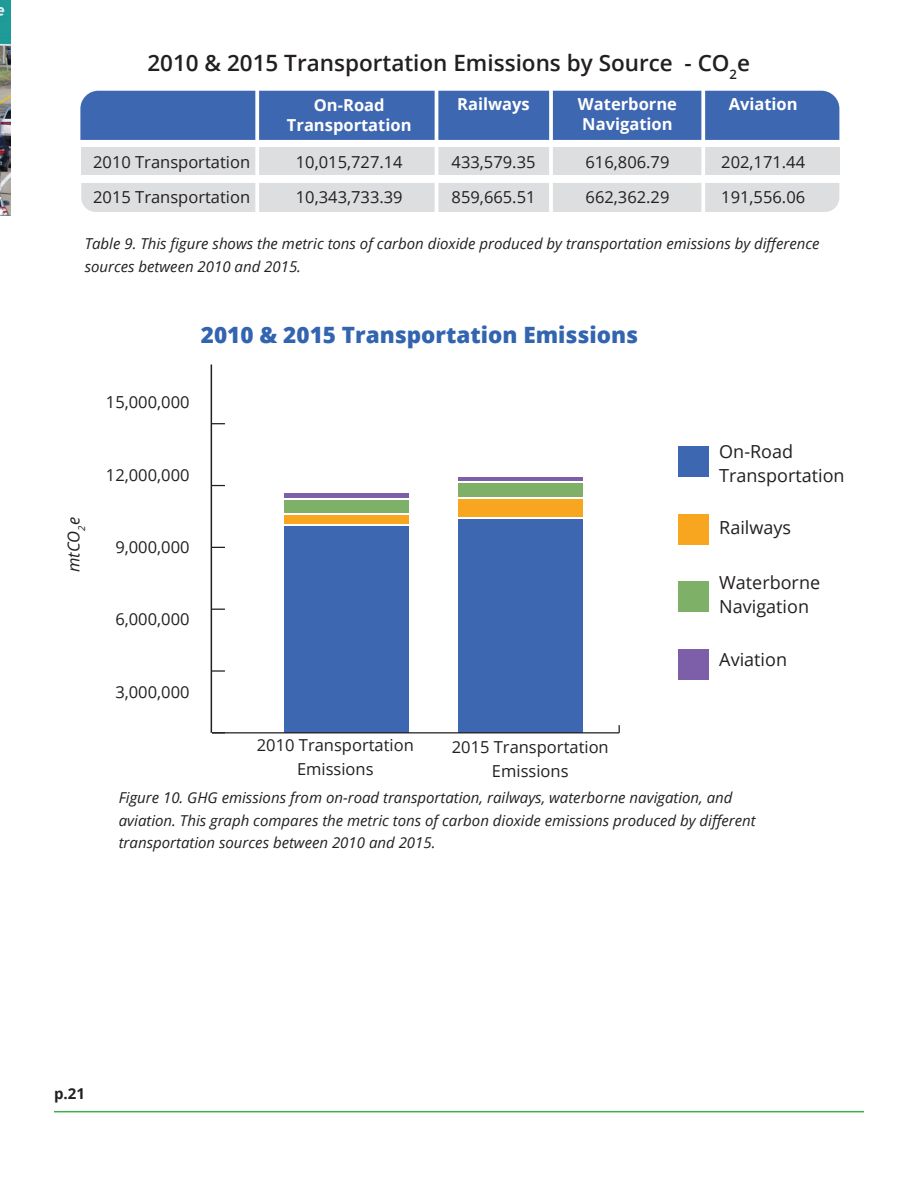
<style>
.page{position:relative;width:918px;height:1188px;background:#fff}
.page>*{position:absolute;margin:0;border:0;box-sizing:border-box;transform-origin:0 0}
.t1{font:600 22.5px "Open Sans";color:#231f20}
.t2{font:800 22.5px "Open Sans";color:#3264b0}
.t3{font:18px/24px "Open Sans";color:#231f20}
.t4{font:16.5px/24px "Open Sans";color:#231f20;text-align:center}
.t5{font:700 16.5px/19.8px "Open Sans";color:#fff;text-align:center}
.t6{font:italic 16.5px "Open Sans";color:#231f20}
.t7{font:italic 15px/22.5px "Open Sans";color:#231f20}
.t8{font:700 15px "Open Sans";color:#231f20}
</style>
<div class="page">
<hr style="left:54px;top:1111px;width:810px;height:1px;background:#40ae49">
<img style="left:0;top:0;width:11px;height:216px">
<div style="left:81px;top:183px;width:758px;height:29px;background:#dddee0"></div>
<div style="left:80px;top:91px;width:759px;height:49px;background:#3e67b1"></div>
<div style="left:81px;top:147px;width:758px;height:28px;background:#dddee0"></div>
<svg style="left:255px;top:90px;width:4px;height:122px"></svg>
<hr style="left:435px;top:80px;width:3px;height:149px;background:#fff">
<svg style="left:549px;top:91px;width:4px;height:121px"></svg>
<svg style="left:701px;top:90px;width:4px;height:122px"></svg>
<div style="left:678px;top:514px;width:31px;height:30px;background:#f8a620"></div>
<div style="left:678px;top:446px;width:31px;height:31px;background:#3e67b1"></div>
<div style="left:678px;top:581px;width:31px;height:31px;background:#7eb068"></div>
<div style="left:678px;top:649px;width:31px;height:31px;background:#7d5fa9"></div>
<svg style="left:212px;top:670px;width:13px;height:2px"></svg>
<svg style="left:212px;top:609px;width:13px;height:1px"></svg>
<svg style="left:212px;top:547px;width:13px;height:1px"></svg>
<svg style="left:212px;top:485px;width:13px;height:1px"></svg>
<svg style="left:212px;top:423px;width:13px;height:1px"></svg>
<hr style="left:284px;top:493px;width:124px;height:4px;background:#7d5fa9">
<hr style="left:458px;top:477px;width:125px;height:4px;background:#7d5fa9">
<div style="left:284px;top:500px;width:124px;height:12px;background:#7eb068"></div>
<div style="left:458px;top:483px;width:125px;height:14px;background:#7eb068"></div>
<div style="left:284px;top:515px;width:124px;height:9px;background:#f8a620"></div>
<div style="left:458px;top:499px;width:125px;height:18px;background:#f8a620"></div>
<div style="left:284px;top:526px;width:124px;height:207px;background:#3e67b1"></div>
<div style="left:458px;top:520px;width:125px;height:213px;background:#3e67b1"></div>
<hr style="left:212px;top:732px;width:407px;height:1px;background:#231f20">
<hr style="left:211px;top:364px;width:1px;height:369px;background:#231f20">
<h1 class="t1" style="left:147px;top:48px;width:604px">2010 &amp; 2015 Transportation Emissions by Source - CO<sub>2</sub>e</h1>
<p class="t5" style="left:287px;top:95px;width:126px">On-Road<br>Transportation</p>
<p class="t5" style="left:457px;top:94px;width:74px">Railways</p>
<p class="t5" style="left:578px;top:94px;width:101px;text-align:left">Waterborne<br>Navigation</p>
<p class="t5" style="left:729px;top:94px;width:71px">Aviation</p>
<p class="t4" style="left:93px;top:149px;width:158px">2010 Transportation</p>
<p class="t4" style="left:296px;top:149px;width:108px">10,015,727.14</p>
<p class="t4" style="left:452px;top:149px;width:85px">433,579.35</p>
<p class="t4" style="left:586px;top:149px;width:85px">616,806.79</p>
<p class="t4" style="left:721px;top:149px;width:85px">202,171.44</p>
<p class="t4" style="left:93px;top:185px;width:158px">2015 Transportation</p>
<p class="t4" style="left:296px;top:185px;width:108px">10,343,733.39</p>
<p class="t4" style="left:452px;top:185px;width:85px">859,665.51</p>
<p class="t4" style="left:586px;top:185px;width:85px">662,362.29</p>
<p class="t4" style="left:721px;top:185px;width:85px">191,556.06</p>
<p class="t7" style="left:85px;top:232px;width:736px">Table 9. This figure shows the metric tons of carbon dioxide produced by transportation emissions by difference sources between 2010 and 2015.</p>
<p class="t6" style="left:62px;top:572px;width:56px;rotate:-90deg">mtCO<sub>2</sub>e</p>
<h1 class="t2" style="left:201px;top:318px;width:439px">2010 &amp; 2015 Transportation Emissions</h1>
<p class="t4" style="left:106px;top:390px;width:85px">15,000,000</p>
<p class="t4" style="left:106px;top:462px;width:85px">12,000,000</p>
<p class="t4" style="left:115px;top:535px;width:76px">9,000,000</p>
<p class="t4" style="left:115px;top:607px;width:76px">6,000,000</p>
<p class="t4" style="left:115px;top:679px;width:76px">3,000,000</p>
<p class="t4" style="left:257px;top:732px;width:158px">2010 Transportation<br>Emissions</p>
<p class="t4" style="left:452px;top:735px;width:158px">2015 Transportation<br>Emissions</p>
<p class="t3" style="left:719px;top:439px;width:127px">On-Road<br>Transportation</p>
<p class="t3" style="left:719px;top:515px;width:73px">Railways</p>
<p class="t3" style="left:719px;top:570px;width:102px">Waterborne<br>Navigation</p>
<p class="t3" style="left:719px;top:647px;width:69px">Aviation</p>
<p class="t7" style="left:119px;top:786px;width:638px">Figure 10. GHG emissions from on-road transportation, railways, waterborne navigation, and aviation. This graph compares the metric tons of carbon dioxide emissions produced by different transportation sources between 2010 and 2015.</p>
<p class="t8" style="left:54px;top:1083px;width:32px">p.21</p>
</div>
